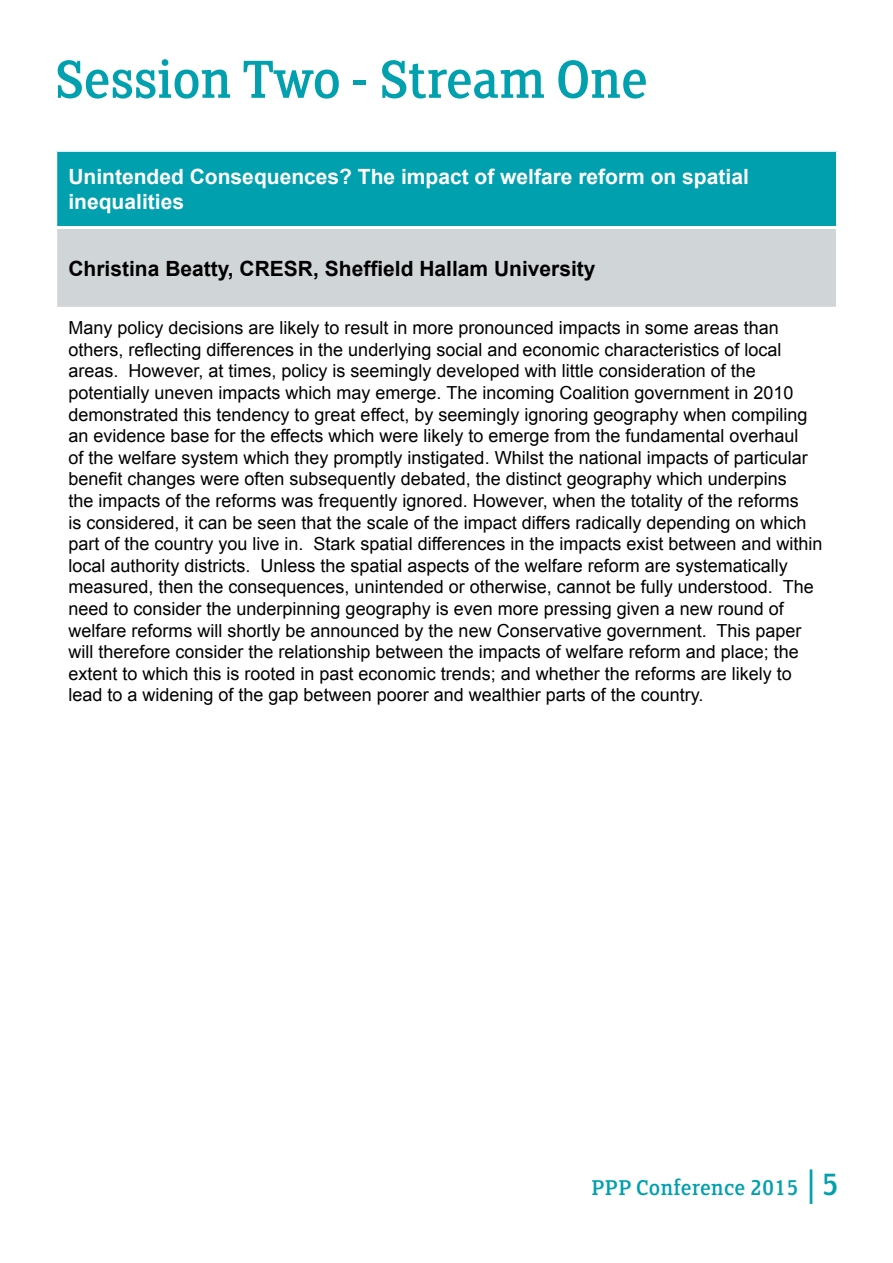
<style>
.page{position:relative;width:893px;height:1263px;background:#fff}
.page>*{position:absolute;margin:0;border:0;box-sizing:border-box;transform-origin:0 0}
.t1{font:60px "FS Clerkenwell";letter-spacing:-.02em;color:#00a0af}
.t2{font:24px "FS Clerkenwell";color:#00a0af}
.t3{font:700 21px/25.2px "Arial";color:#fff}
.t4{font:700 21px "Arial";color:#000}
.t5{font:18px/21.6px "Arial";color:#000}
.s1{font-size:34.5px}
</style>
<div class="page">
<div style="left:56px;top:150px;width:781px;height:77px;background:#00a0af"></div>
<div style="left:56px;top:227px;width:781px;height:81px;background:#d0d5d7"></div>
<hr style="left:54px;top:149px;width:785px;height:3px;background:#fff">
<hr style="left:54px;top:152px;width:3px;height:74px;background:#fff">
<hr style="left:836px;top:152px;width:3px;height:74px;background:#fff">
<hr style="left:54px;top:226px;width:785px;height:3px;background:#fff">
<hr style="left:54px;top:229px;width:3px;height:78px;background:#fff">
<hr style="left:836px;top:229px;width:3px;height:78px;background:#fff">
<hr style="left:54px;top:307px;width:785px;height:3px;background:#fff">
<h1 class="t1" style="left:54px;top:44px;width:596px">Session Two - Stream One</h1>
<p class="t3" style="left:68px;top:165px;width:682px">Unintended Consequences? The impact of welfare reform on spatial inequalities</p>
<p class="t4" style="left:68px;top:254px;width:529px">Christina Beatty, CRESR, Sheffield Hallam University</p>
<p class="t5" style="left:68px;top:317px;width:756px">Many policy decisions are likely to result in more pronounced impacts in some areas than others, reflecting differences in the underlying social and economic characteristics of local areas. However, at times, policy is seemingly developed with little consideration of the potentially uneven impacts which may emerge. The incoming Coalition government in 2010 demonstrated this tendency to great effect, by seemingly ignoring geography when compiling an evidence base for the effects which were likely to emerge from the fundamental overhaul<br>of the welfare system which they promptly instigated. Whilst the national impacts of particular benefit changes were often subsequently debated, the distinct geography which underpins<br>the impacts of the reforms was frequently ignored. However, when the totality of the reforms<br>is considered, it can be seen that the scale of the impact differs radically depending on which part of the country you live in. Stark spatial differences in the impacts exist between and within local authority districts. Unless the spatial aspects of the welfare reform are systematically measured, then the consequences, unintended or otherwise, cannot be fully understood. The need to consider the underpinning geography is even more pressing given a new round of welfare reforms will shortly be announced by the new Conservative government. This paper will therefore consider the relationship between the impacts of welfare reform and place; the extent to which this is rooted in past economic trends; and whether the reforms are likely to lead to a widening of the gap between poorer and wealthier parts of the country.</p>
<h2 class="t2" style="left:591px;top:1173px;width:249px">PPP Conference 2015 <span class="s1">| 5</span></h2>
</div>
